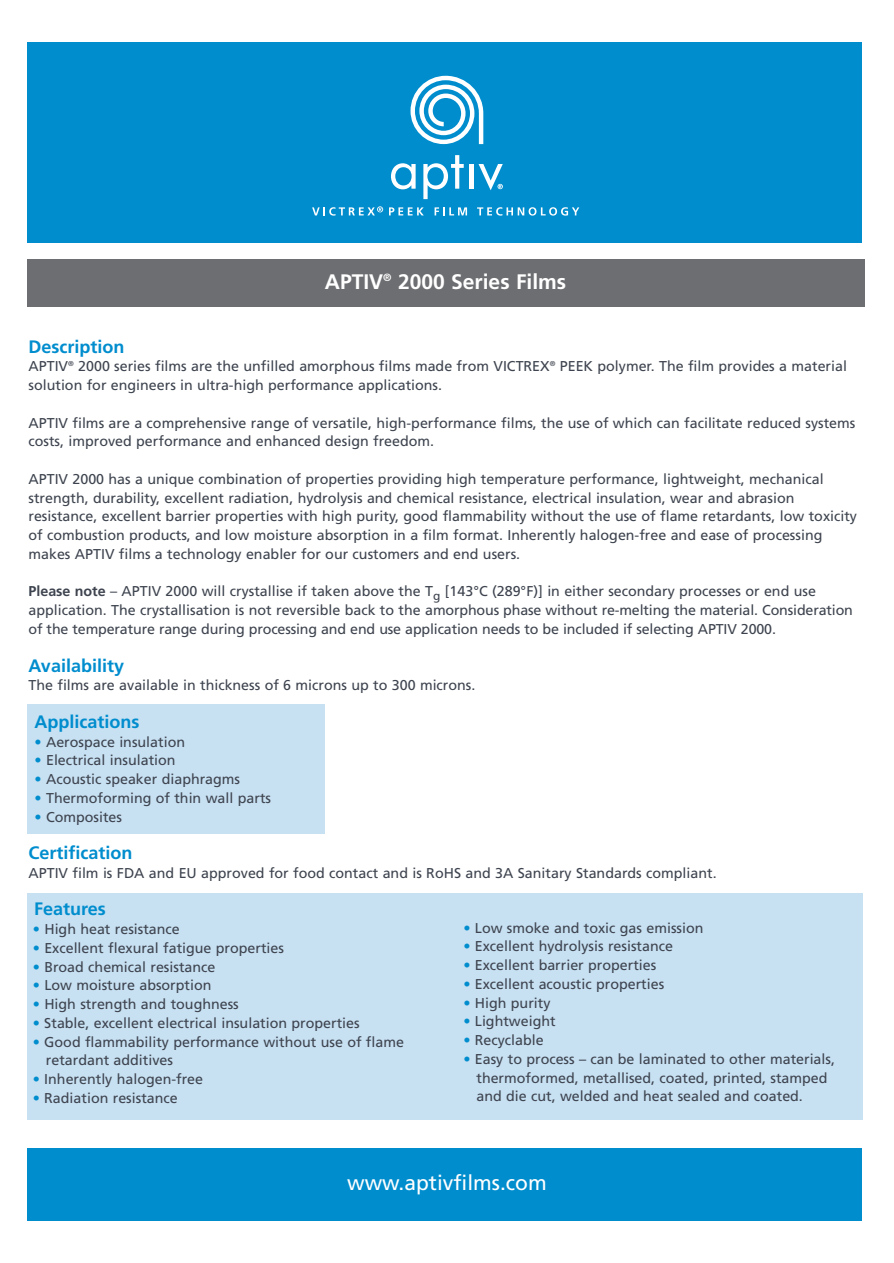
<style>
.page{position:relative;width:894px;height:1263px;background:#fff}
.page>*{position:absolute;margin:0;border:0;box-sizing:border-box;transform-origin:0 0}
.t1{font:700 21px "Frutiger";color:#fff}
.t2{font:21px "Frutiger";color:#fff}
.t3{font:700 18px "Frutiger";color:#008dce}
.t4{font:14.25px/18.8px "Frutiger";color:#3e444f}
.s1{font-weight:700}
.s2{color:#008dce}
</style>
<div class="page">
<div style="left:27px;top:43px;width:834px;height:200px;background:#008dce"></div>
<svg style="left:410px;top:76px;width:73px;height:68px"></svg>
<svg style="left:391px;top:163px;width:24px;height:26px"></svg>
<svg style="left:423px;top:155px;width:40px;height:44px"></svg>
<hr style="left:469px;top:164px;width:4px;height:25px;background:#fff">
<svg style="left:312px;top:206px;width:71px;height:10px"></svg>
<svg style="left:389px;top:207px;width:34px;height:8px"></svg>
<svg style="left:434px;top:207px;width:33px;height:8px"></svg>
<svg style="left:477px;top:207px;width:102px;height:9px"></svg>
<svg style="left:478px;top:164px;width:24px;height:26px"></svg>
<div style="left:27px;top:1147px;width:834px;height:73px;background:#008dce"></div>
<div style="left:27px;top:260px;width:836px;height:47px;background:#6d6e71"></div>
<div style="left:27px;top:704px;width:297px;height:130px;background:#c7e0f2"></div>
<div style="left:27px;top:893px;width:835px;height:226px;background:#c7e0f2"></div>
<h1 class="t1" style="left:325px;top:273px;width:243px">APTIV<sup>®</sup> 2000 Series Films</h1>
<p class="t3" style="left:28px;top:339px;width:97px">Description</p>
<p class="t4" style="left:28px;top:358px;width:819px">APTIV<sup>®</sup> 2000 series films are the unfilled amorphous films made from VICTREX<sup>®</sup> PEEK polymer. The film provides a material solution for engineers in ultra-high performance applications.</p>
<p class="t4" style="left:28px;top:414px;width:828px">APTIV films are a comprehensive range of versatile, high-performance films, the use of which can facilitate reduced systems costs, improved performance and enhanced design freedom.</p>
<p class="t4" style="left:28px;top:471px;width:829px">APTIV 2000 has a unique combination of properties providing high temperature performance, lightweight, mechanical strength, durability, excellent radiation, hydrolysis and chemical resistance, electrical insulation, wear and abrasion resistance, excellent barrier properties with high purity, good flammability without the use of flame retardants, low toxicity of combustion products, and low moisture absorption in a film format. Inherently halogen-free and ease of processing makes APTIV films a technology enabler for our customers and end users.</p>
<p class="t4" style="left:28px;top:583px;width:825px"><span class="s1">Please note</span> – APTIV 2000 will crystallise if taken above the T<sub>g</sub> [143°C (289°F)] in either secondary processes or end use application. The crystallisation is not reversible back to the amorphous phase without re-melting the material. Consideration of the temperature range during processing and end use application needs to be included if selecting APTIV 2000.</p>
<p class="t3" style="left:28px;top:658px;width:97px">Availability</p>
<p class="t4" style="left:28px;top:677px;width:448px">The films are available in thickness of 6 microns up to 300 microns.</p>
<p class="t3" style="left:35px;top:714px;width:106px">Applications</p>
<p class="t4" style="left:35px;top:733px;width:152px"><span class="s2">•</span> Aerospace insulation</p>
<p class="t4" style="left:35px;top:752px;width:142px"><span class="s2">•</span> Electrical insulation</p>
<p class="t4" style="left:35px;top:771px;width:207px"><span class="s2">•</span> Acoustic speaker diaphragms</p>
<p class="t4" style="left:35px;top:789px;width:238px"><span class="s2">•</span> Thermoforming of thin wall parts</p>
<p class="t4" style="left:35px;top:808px;width:89px"><span class="s2">•</span> Composites</p>
<p class="t3" style="left:28px;top:845px;width:105px">Certification</p>
<p class="t4" style="left:28px;top:864px;width:689px">APTIV film is FDA and EU approved for food contact and is RoHS and 3A Sanitary Standards compliant.</p>
<p class="t3" style="left:34px;top:901px;width:73px">Features</p>
<p class="t4" style="left:33px;top:921px;width:148px"><span class="s2">•</span> High heat resistance</p>
<p class="t4" style="left:33px;top:939px;width:252px"><span class="s2">•</span> Excellent flexural fatigue properties</p>
<p class="t4" style="left:33px;top:958px;width:184px"><span class="s2">•</span> Broad chemical resistance</p>
<p class="t4" style="left:33px;top:977px;width:180px"><span class="s2">•</span> Low moisture absorption</p>
<p class="t4" style="left:33px;top:996px;width:207px"><span class="s2">•</span> High strength and toughness</p>
<p class="t4" style="left:33px;top:1014px;width:328px"><span class="s2">•</span> Stable, excellent electrical insulation properties</p>
<p class="t4" style="left:46px;top:1033px;width:359px;text-indent:-13px"><span class="s2">•</span> Good flammability performance without use of flame retardant additives</p>
<p class="t4" style="left:33px;top:1071px;width:172px"><span class="s2">•</span> Inherently halogen-free</p>
<p class="t4" style="left:33px;top:1089px;width:146px"><span class="s2">•</span> Radiation resistance</p>
<p class="t4" style="left:463px;top:919px;width:241px"><span class="s2">•</span> Low smoke and toxic gas emission</p>
<p class="t4" style="left:463px;top:938px;width:211px"><span class="s2">•</span> Excellent hydrolysis resistance</p>
<p class="t4" style="left:463px;top:956px;width:194px"><span class="s2">•</span> Excellent barrier properties</p>
<p class="t4" style="left:463px;top:975px;width:202px"><span class="s2">•</span> Excellent acoustic properties</p>
<p class="t4" style="left:463px;top:994px;width:89px"><span class="s2">•</span> High purity</p>
<p class="t4" style="left:463px;top:1013px;width:94px"><span class="s2">•</span> Lightweight</p>
<p class="t4" style="left:463px;top:1031px;width:82px"><span class="s2">•</span> Recyclable</p>
<p class="t4" style="left:476px;top:1050px;width:360px;text-indent:-13px"><span class="s2">•</span> Easy to process – can be laminated to other materials, thermoformed, metallised, coated, printed, stamped and die cut, welded and heat sealed and coated.</p>
<h1 class="t2" style="left:347px;top:1173px;width:201px">www.aptivfilms.com</h1>
</div>
